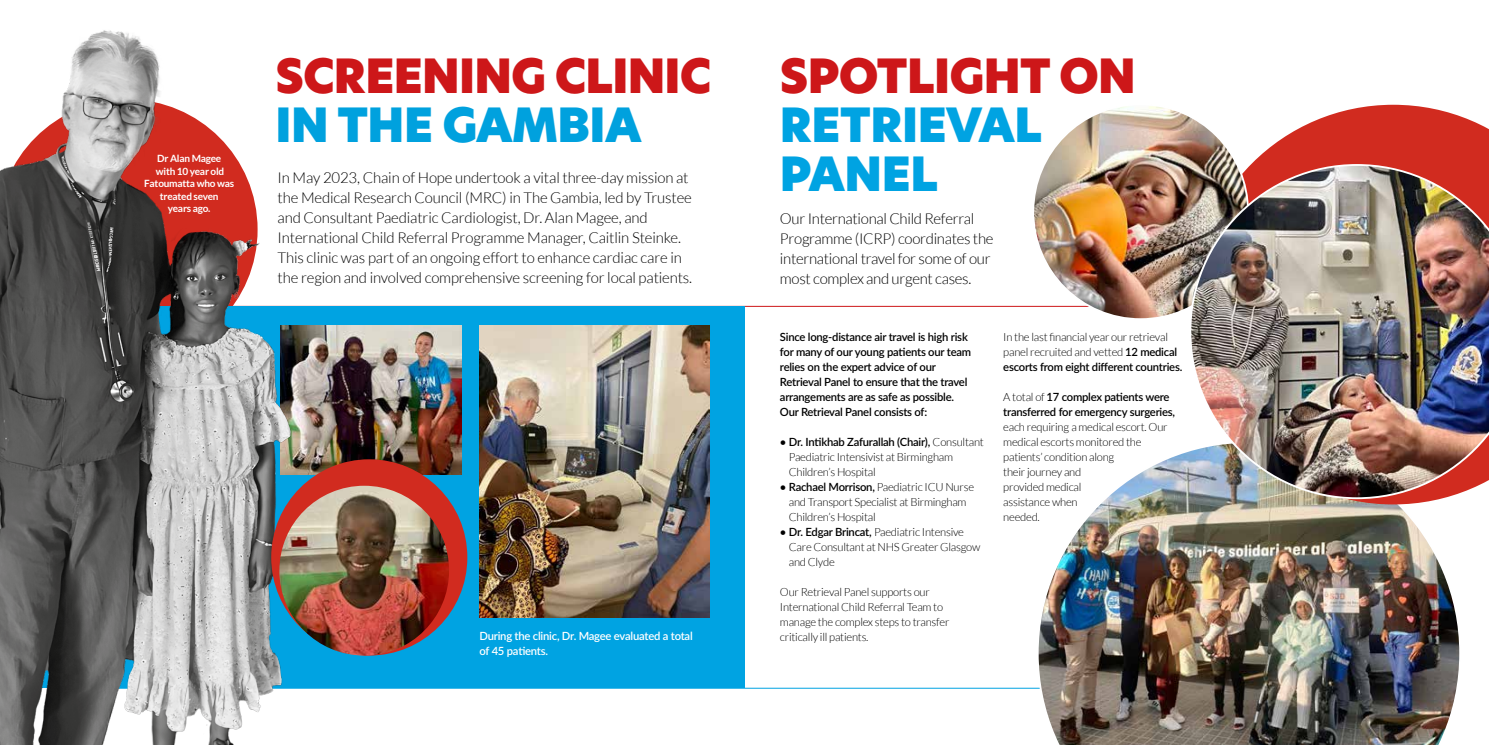
<style>
.page{position:relative;width:1489px;height:745px;background:#fff}
.page>*{position:absolute;margin:0;border:0;box-sizing:border-box;transform-origin:0 0}
.t1{font:46.12px "New Hero Super";letter-spacing:-.015em;color:#cd1719}
.t2{font:46.12px/48.8px "New Hero Super";letter-spacing:-.01em;color:#00a3e2}
.t3{font:46.12px "New Hero Super";letter-spacing:-.01em;color:#00a1de}
.t4{font:300 15px/20px "Lato";letter-spacing:-.01em;color:#000}
.t5{font:300 11.25px/15px "Lato";letter-spacing:-.02em;color:#000}
.t6{font:600 11.25px/15px "Lato";letter-spacing:-.02em;color:#000}
.t7{font:600 11.25px/15px "Lato";letter-spacing:-.02em;color:#fff}
.t8{font:700 10px/12.4px "Lato";letter-spacing:-.02em;color:#fff;text-align:center}
.s1{font-weight:600}
.s2{font-weight:300}
</style>
<div class="page">
<hr style="left:57px;top:306px;width:1374px;height:1px;background:#cd1719">
<div style="left:0;top:306px;width:744px;height:381px;background:#00a3e2"></div>
<img style="left:479px;top:325px;width:230px;height:292px">
<img style="left:309px;top:325px;width:153px;height:149px">
<hr style="left:57px;top:687px;width:1374px;height:1px;background:#00a3e2">
<img style="left:0;top:30px;width:309px;height:714px">
<img style="left:1036px;top:451px;width:424px;height:293px">
<div style="left:271px;top:459px;width:196px;height:196px;background:#d12b1f;border-radius:50%"></div>
<svg style="left:1193px;top:105px;width:295px;height:399px;fill:#d12b1f"></svg>
<img style="left:279px;top:485px;width:170px;height:170px;border-radius:85px">
<img style="left:1033px;top:105px;width:214px;height:212px">
<img style="left:1189px;top:164px;width:299px;height:335px">
<p class="t8" style="left:144px;top:152px;width:91px">Dr Alan Magee<br>with 10 year old<br>Fatoumatta who was treated seven<br>years ago.</p>
<h1 class="t1" style="left:275px;top:45px;width:437px">SCREENING CLINIC</h1>
<h1 class="t3" style="left:275px;top:93px;width:367px">IN THE GAMBIA</h1>
<p class="t4" style="left:277px;top:168px;width:416px">In May 2023, Chain of Hope undertook a vital three-day mission at the Medical Research Council (MRC) in The Gambia, led by Trustee and Consultant Paediatric Cardiologist, Dr. Alan Magee, and International Child Referral Programme Manager, Caitlin Steinke.<br>This clinic was part of an ongoing effort to enhance cardiac care in the region and involved comprehensive screening for local patients.</p>
<p class="t7" style="left:479px;top:627px;width:215px">During the clinic, Dr. Magee evaluated a total of 45 patients.</p>
<h1 class="t1" style="left:780px;top:45px;width:357px">SPOTLIGHT ON</h1>
<h1 class="t2" style="left:780px;top:101px;width:263px">RETRIEVAL<br>PANEL</h1>
<h2 class="t4" style="left:780px;top:208px;width:215px">Our International Child Referral Programme (ICRP) coordinates the international travel for some of our most complex and urgent cases.</h2>
<p class="t6" style="left:780px;top:328px;width:193px">Since long-distance air travel is high risk for many of our young patients our team relies on the expert advice of our Retrieval Panel to ensure that the travel arrangements are as safe as possible.<br>Our Retrieval Panel consists of:</p>
<p class="t5" style="left:788px;top:434px;width:196px;text-indent:-9px"><span class="s1">• Dr. Intikhab Zafurallah (Chair),</span> Consultant<br>Paediatric Intensivist at Birmingham<br>Children’s Hospital</p>
<p class="t5" style="left:788px;top:479px;width:187px;text-indent:-9px"><span class="s1">• Rachael Morrison,</span> Paediatric ICU Nurse and Transport Specialist at Birmingham<br>Children’s Hospital</p>
<p class="t5" style="left:788px;top:524px;width:193px;text-indent:-9px"><span class="s1">• Dr. Edgar Brincat,</span> Paediatric Intensive<br>Care Consultant at NHS Greater Glasgow and Clyde</p>
<p class="t5" style="left:780px;top:584px;width:171px">Our Retrieval Panel supports our International Child Referral Team to manage the complex steps to transfer critically ill patients.</p>
<p class="t5" style="left:1003px;top:329px;width:180px">In the last financial year our retrieval panel recruited and vetted <span class="s1">12 medical escorts from eight different countries.</span></p>
<p class="t6" style="left:1003px;top:388px;width:173px"><span class="s2">A total of</span> 17 complex patients were transferred for emergency surgeries,</p>
<p class="t5" style="left:1003px;top:419px;width:166px">each requiring a medical escort. Our medical escorts monitored the patients’ condition along<br>their journey and<br>provided medical<br>assistance when<br>needed.</p>
</div>
